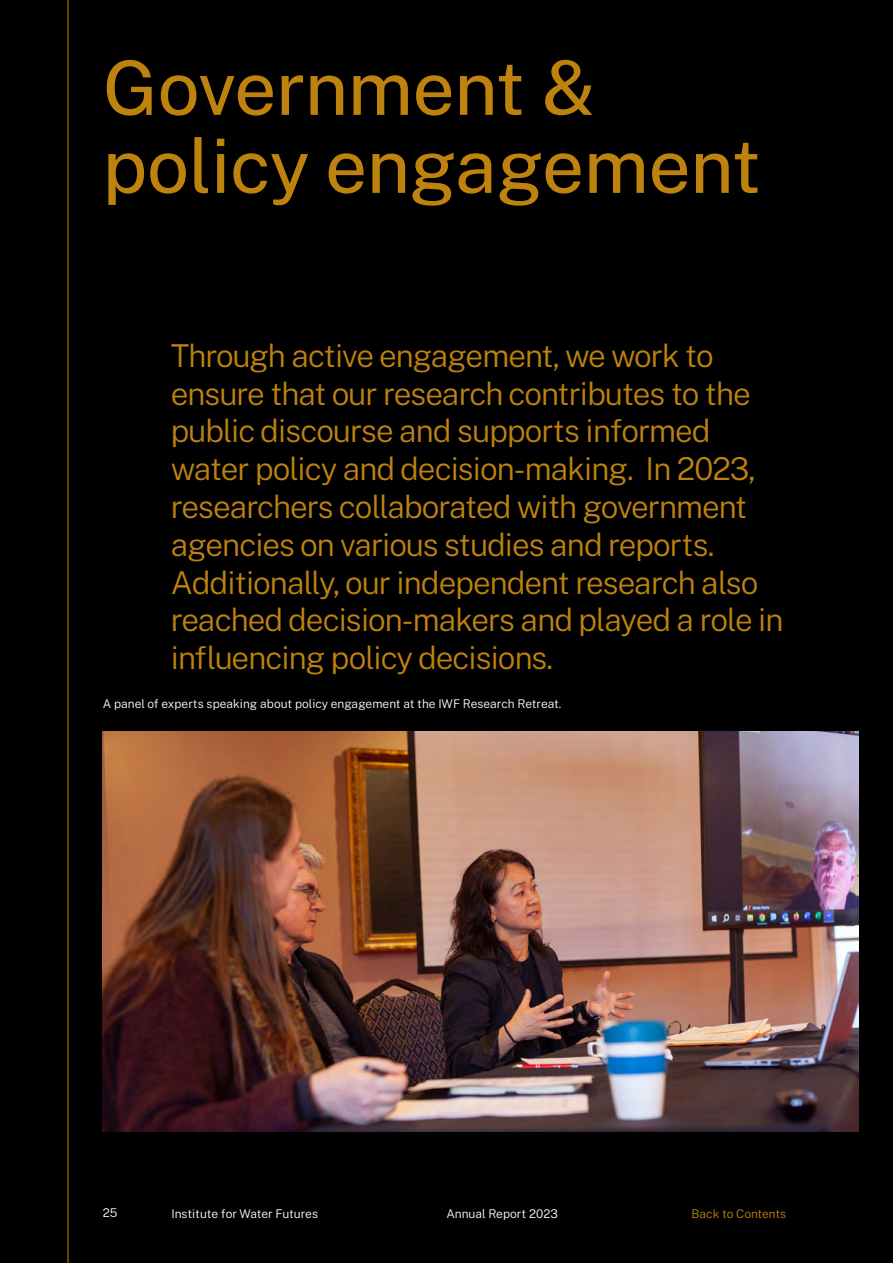
<style>
.page{position:relative;width:893px;height:1263px;background:#000}
.page>*{position:absolute;margin:0;border:0;box-sizing:border-box;transform-origin:0 0}
.ANU_Heading_one_TOC{font:100 75px/78px "Public Sans";letter-spacing:-.005em;color:#be830e}
.ANU_Intro_Text_2{font:100 31.5px/37.8px "Public Sans";letter-spacing:-.03em;color:#be830e}
.ANU_Caption{font:100 12px "Public Sans";color:#fff}
.t1{font:100 12px "Public Sans";color:#be830e}
</style>
<div class="page">
<img style="left:103px;top:731px;width:756px;height:400px">
<hr style="left:68px;top:0;width:1px;height:1263px;background:#be830e">
<p class="ANU_Heading_one_TOC" style="left:103px;top:44px;width:660px">Government &amp; policy engagement</p>
<p class="ANU_Intro_Text_2" style="left:171px;top:334px;width:614px">Through active engagement, we work to ensure that our research contributes to the public discourse and supports informed water policy and decision-making. In 2023, researchers collaborated with government agencies on various studies and reports.<br>Additionally, our independent research also reached decision-makers and played a role in influencing policy decisions.</p>
<p class="ANU_Caption" style="left:103px;top:695px;width:460px">A panel of experts speaking about policy engagement at the IWF Research Retreat.</p>
<p class="ANU_Caption" style="left:103px;top:1204px;width:16px">25</p>
<p class="ANU_Caption" style="left:172px;top:1205px;width:148px">Institute for Water Futures</p>
<p class="ANU_Caption" style="left:446px;top:1205px;width:113px">Annual Report 2023</p>
<p class="t1" style="left:691px;top:1205px;width:96px">Back to Contents</p>
</div>
